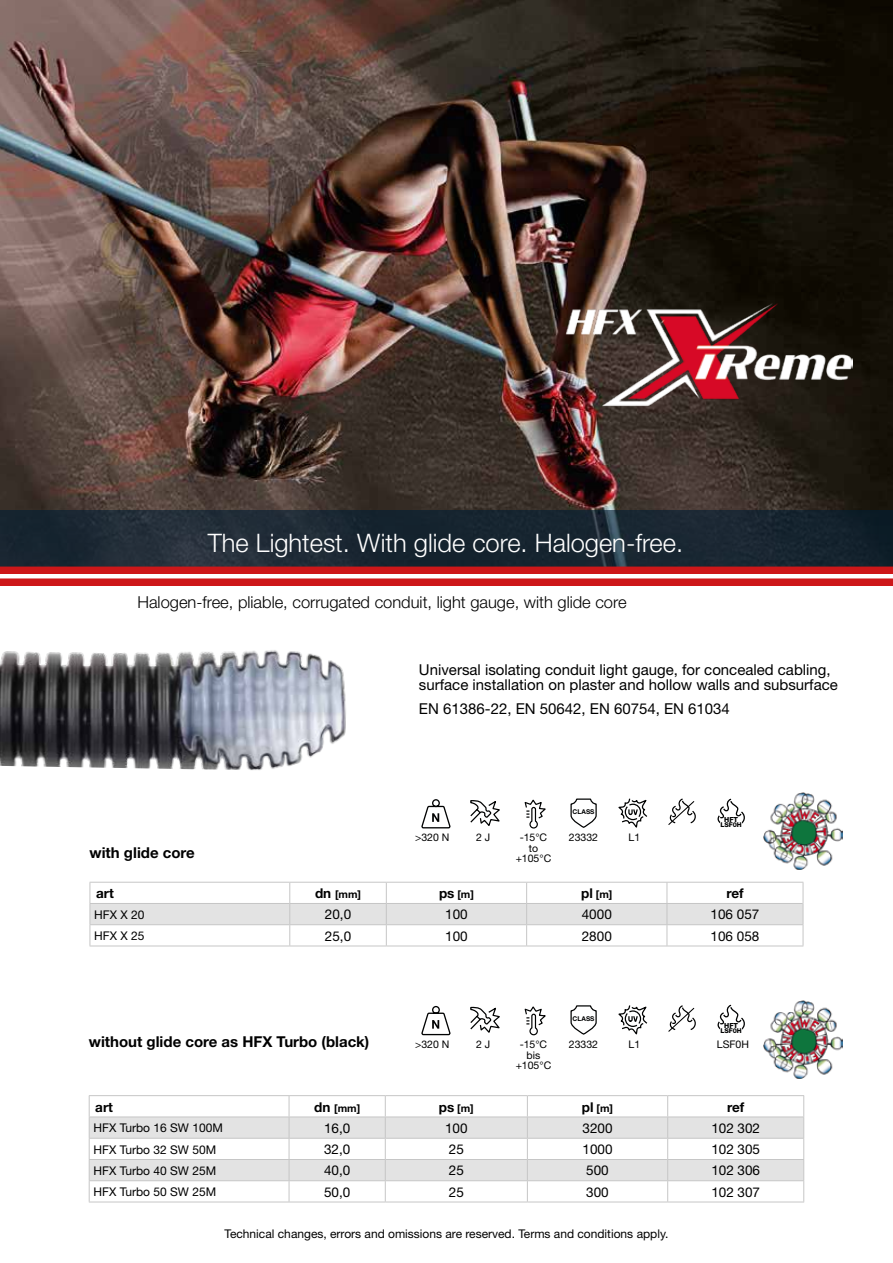
<style>
.page{position:relative;width:893px;height:1263px;background:#fff}
.page>*{position:absolute;margin:0;border:0;box-sizing:border-box;transform-origin:0 0}
.t1{font:300 25.5px "Helvetica Neue";color:#fff}
.t2{font:300 16.5px "Helvetica Neue";color:#000}
.t3{font:15px/15px "Helvetica Neue";color:#000}
.t4{font:700 15px "Helvetica Neue";color:#000}
.t5{font:13.5px "Helvetica Neue";color:#000}
.t6{font:700 13.5px "Helvetica Neue";color:#000}
.t7{font:12px "Helvetica Neue";color:#000}
.t8{font:10.5px/10.5px "Helvetica Neue";color:#000;text-align:center}
.t9{font:700 10.5px "Helvetica Neue";color:#000}
.t10{font:800 7.05px "Helvetica Neue";color:#010202}
.t11{font:700 6.6px "Helvetica Neue CE";color:#010202}
.t12{font:800 6.6px "Helvetica Neue";color:#010202}
.s1{font-size:13.5px}
</style>
<div class="page">
<img style="left:0;top:0;width:893px;height:510px">
<svg style="left:0;top:510px;width:893px;height:57px;fill:#182631"></svg>
<svg style="left:0;top:567px;width:893px;height:18px"></svg>
<svg style="left:90px;top:882px;width:714px;height:64px"></svg>
<hr style="left:90px;top:946px;width:200px;height:1px;background:#c6c6c6">
<hr style="left:290px;top:946px;width:96px;height:1px;background:#c6c6c6">
<hr style="left:386px;top:946px;width:141px;height:1px;background:#c6c6c6">
<hr style="left:527px;top:946px;width:140px;height:1px;background:#c6c6c6">
<hr style="left:667px;top:946px;width:136px;height:1px;background:#c6c6c6">
<svg style="left:421px;top:799px;width:30px;height:30px"></svg>
<svg style="left:570px;top:798px;width:27px;height:30px"></svg>
<svg style="left:524px;top:799px;width:22px;height:29px"></svg>
<svg style="left:618px;top:798px;width:29px;height:30px"></svg>
<svg style="left:717px;top:798px;width:28px;height:26px"></svg>
<hr style="left:720px;top:822px;width:22px;height:3px;background:#fff">
<svg style="left:470px;top:800px;width:30px;height:26px"></svg>
<svg style="left:668px;top:798px;width:28px;height:27px"></svg>
<img style="left:563px;top:283px;width:289px;height:135px">
<svg style="left:717px;top:1004px;width:28px;height:26px"></svg>
<hr style="left:720px;top:1028px;width:22px;height:3px;background:#fff">
<svg style="left:421px;top:1006px;width:30px;height:29px"></svg>
<svg style="left:570px;top:1005px;width:27px;height:29px"></svg>
<svg style="left:524px;top:1006px;width:22px;height:29px"></svg>
<svg style="left:618px;top:1005px;width:29px;height:29px"></svg>
<svg style="left:470px;top:1006px;width:30px;height:27px"></svg>
<svg style="left:668px;top:1005px;width:28px;height:27px"></svg>
<svg style="left:90px;top:1117px;width:713px;height:63px;fill:#e3e3e3"></svg>
<hr style="left:89px;top:1095px;width:200px;height:1px;background:#c6c6c6">
<hr style="left:289px;top:1095px;width:96px;height:1px;background:#c6c6c6">
<hr style="left:385px;top:1095px;width:142px;height:1px;background:#c6c6c6">
<hr style="left:527px;top:1095px;width:141px;height:1px;background:#c6c6c6">
<hr style="left:668px;top:1095px;width:136px;height:1px;background:#c6c6c6">
<hr style="left:89px;top:1116px;width:200px;height:1px;background:#c6c6c6">
<hr style="left:289px;top:1116px;width:96px;height:1px;background:#c6c6c6">
<hr style="left:385px;top:1116px;width:142px;height:1px;background:#c6c6c6">
<hr style="left:527px;top:1116px;width:141px;height:1px;background:#c6c6c6">
<hr style="left:668px;top:1116px;width:136px;height:1px;background:#c6c6c6">
<hr style="left:89px;top:1138px;width:200px;height:1px;background:#c6c6c6">
<hr style="left:289px;top:1138px;width:96px;height:1px;background:#c6c6c6">
<hr style="left:385px;top:1138px;width:142px;height:1px;background:#c6c6c6">
<hr style="left:527px;top:1138px;width:141px;height:1px;background:#c6c6c6">
<hr style="left:668px;top:1138px;width:136px;height:1px;background:#c6c6c6">
<hr style="left:89px;top:1159px;width:200px;height:1px;background:#c6c6c6">
<hr style="left:289px;top:1159px;width:96px;height:1px;background:#c6c6c6">
<hr style="left:385px;top:1159px;width:142px;height:1px;background:#c6c6c6">
<hr style="left:527px;top:1159px;width:141px;height:1px;background:#c6c6c6">
<hr style="left:668px;top:1159px;width:136px;height:1px;background:#c6c6c6">
<hr style="left:89px;top:1180px;width:200px;height:1px;background:#c6c6c6">
<svg style="left:89px;top:1096px;width:1px;height:105px"></svg>
<hr style="left:289px;top:1180px;width:96px;height:1px;background:#c6c6c6">
<svg style="left:289px;top:1096px;width:1px;height:105px"></svg>
<hr style="left:385px;top:1180px;width:142px;height:1px;background:#c6c6c6">
<svg style="left:385px;top:1096px;width:1px;height:105px"></svg>
<hr style="left:527px;top:1180px;width:141px;height:1px;background:#c6c6c6">
<svg style="left:527px;top:1096px;width:1px;height:105px"></svg>
<hr style="left:668px;top:1180px;width:136px;height:1px;background:#c6c6c6">
<svg style="left:667px;top:1096px;width:1px;height:105px"></svg>
<svg style="left:803px;top:1096px;width:1px;height:105px"></svg>
<hr style="left:89px;top:1201px;width:200px;height:1px;background:#c6c6c6">
<hr style="left:289px;top:1201px;width:96px;height:1px;background:#c6c6c6">
<hr style="left:385px;top:1201px;width:142px;height:1px;background:#c6c6c6">
<hr style="left:527px;top:1201px;width:141px;height:1px;background:#c6c6c6">
<hr style="left:668px;top:1201px;width:136px;height:1px;background:#c6c6c6">
<img style="left:763px;top:1000px;width:79px;height:78px">
<img style="left:763px;top:792px;width:79px;height:78px">
<img style="left:0;top:650px;width:346px;height:120px">
<h1 class="t1" style="left:208px;top:527px;width:477px">The Lightest. With glide core. Halogen-free.</h1>
<p class="t2" style="left:137px;top:592px;width:491px">Halogen-free, pliable, corrugated conduit, light gauge, with glide core</p>
<p class="t3" style="left:419px;top:662px;width:420px">Universal isolating conduit light gauge, for concealed cabling, surface installation on plaster and hollow walls and subsurface</p>
<p class="t3" style="left:419px;top:701px;width:312px">EN 61386-22, EN 50642, EN 60754, EN 61034</p>
<p class="t4" style="left:90px;top:843px;width:107px">with glide core</p>
<p class="t11" style="left:573px;top:807px;width:23px">CLASS</p>
<p class="t8" style="left:516px;top:832px;width:37px">-15°C to +105°C</p>
<p class="t8" style="left:415px;top:832px;width:36px">&gt;320 N</p>
<p class="t8" style="left:476px;top:832px;width:16px">2 J</p>
<p class="t8" style="left:569px;top:832px;width:31px">23332</p>
<p class="t8" style="left:629px;top:832px;width:13px">L1</p>
<p class="t10" style="left:724px;top:815px;width:15px">HFT</p>
<p class="t12" style="left:720px;top:820px;width:23px">LSF0H</p>
<p class="t6" style="left:96px;top:885px;width:19px">art</p>
<p class="t9" style="left:315px;top:888px;width:48px"><span class="s1">dn</span> [mm]</p>
<p class="t9" style="left:439px;top:888px;width:36px"><span class="s1">ps</span> [m]</p>
<p class="t9" style="left:581px;top:888px;width:33px"><span class="s1">pl</span> [m]</p>
<p class="t6" style="left:726px;top:885px;width:19px">ref</p>
<p class="t7" style="left:94px;top:907px;width:52px">HFX X 20</p>
<p class="t5" style="left:325px;top:906px;width:28px">20,0</p>
<p class="t5" style="left:445px;top:906px;width:24px">100</p>
<p class="t5" style="left:582px;top:906px;width:32px">4000</p>
<p class="t5" style="left:711px;top:906px;width:50px">106 057</p>
<p class="t7" style="left:94px;top:929px;width:52px">HFX X 25</p>
<p class="t5" style="left:325px;top:928px;width:28px">25,0</p>
<p class="t5" style="left:445px;top:928px;width:24px">100</p>
<p class="t5" style="left:582px;top:928px;width:32px">2800</p>
<p class="t5" style="left:711px;top:928px;width:50px">106 058</p>
<p class="t11" style="left:573px;top:1014px;width:23px">CLASS</p>
<p class="t10" style="left:724px;top:1021px;width:15px">HFT</p>
<p class="t12" style="left:720px;top:1027px;width:23px">LSF0H</p>
<p class="t4" style="left:89px;top:1032px;width:282px">without glide core as HFX Turbo (black)</p>
<p class="t8" style="left:629px;top:1039px;width:13px">L1</p>
<p class="t8" style="left:516px;top:1039px;width:37px">-15°C bis +105°C</p>
<p class="t8" style="left:415px;top:1039px;width:36px">&gt;320 N</p>
<p class="t8" style="left:476px;top:1039px;width:16px">2 J</p>
<p class="t8" style="left:569px;top:1039px;width:31px">23332</p>
<p class="t8" style="left:717px;top:1039px;width:34px">LSF0H</p>
<p class="t6" style="left:95px;top:1098px;width:19px">art</p>
<p class="t9" style="left:314px;top:1101px;width:48px"><span class="s1">dn</span> [mm]</p>
<p class="t9" style="left:439px;top:1101px;width:36px"><span class="s1">ps</span> [m]</p>
<p class="t9" style="left:582px;top:1101px;width:33px"><span class="s1">pl</span> [m]</p>
<p class="t6" style="left:727px;top:1098px;width:19px">ref</p>
<p class="t7" style="left:93px;top:1121px;width:131px">HFX Turbo 16 SW 100M</p>
<p class="t5" style="left:324px;top:1120px;width:28px">16,0</p>
<p class="t5" style="left:445px;top:1120px;width:24px">100</p>
<p class="t5" style="left:582px;top:1120px;width:32px">3200</p>
<p class="t5" style="left:711px;top:1120px;width:50px">102 302</p>
<p class="t7" style="left:93px;top:1142px;width:124px">HFX Turbo 32 SW 50M</p>
<p class="t5" style="left:324px;top:1141px;width:28px">32,0</p>
<p class="t5" style="left:449px;top:1141px;width:17px">25</p>
<p class="t5" style="left:582px;top:1141px;width:32px">1000</p>
<p class="t5" style="left:711px;top:1141px;width:50px">102 305</p>
<p class="t7" style="left:93px;top:1163px;width:124px">HFX Turbo 40 SW 25M</p>
<p class="t5" style="left:324px;top:1162px;width:28px">40,0</p>
<p class="t5" style="left:449px;top:1162px;width:17px">25</p>
<p class="t5" style="left:586px;top:1162px;width:24px">500</p>
<p class="t5" style="left:711px;top:1162px;width:50px">102 306</p>
<p class="t7" style="left:93px;top:1185px;width:124px">HFX Turbo 50 SW 25M</p>
<p class="t5" style="left:324px;top:1184px;width:28px">50,0</p>
<p class="t5" style="left:449px;top:1184px;width:17px">25</p>
<p class="t5" style="left:586px;top:1184px;width:24px">300</p>
<p class="t5" style="left:711px;top:1184px;width:50px">102 307</p>
<p class="t7" style="left:225px;top:1227px;width:445px">Technical changes, errors and omissions are reserved. Terms and conditions apply.</p>
</div>
